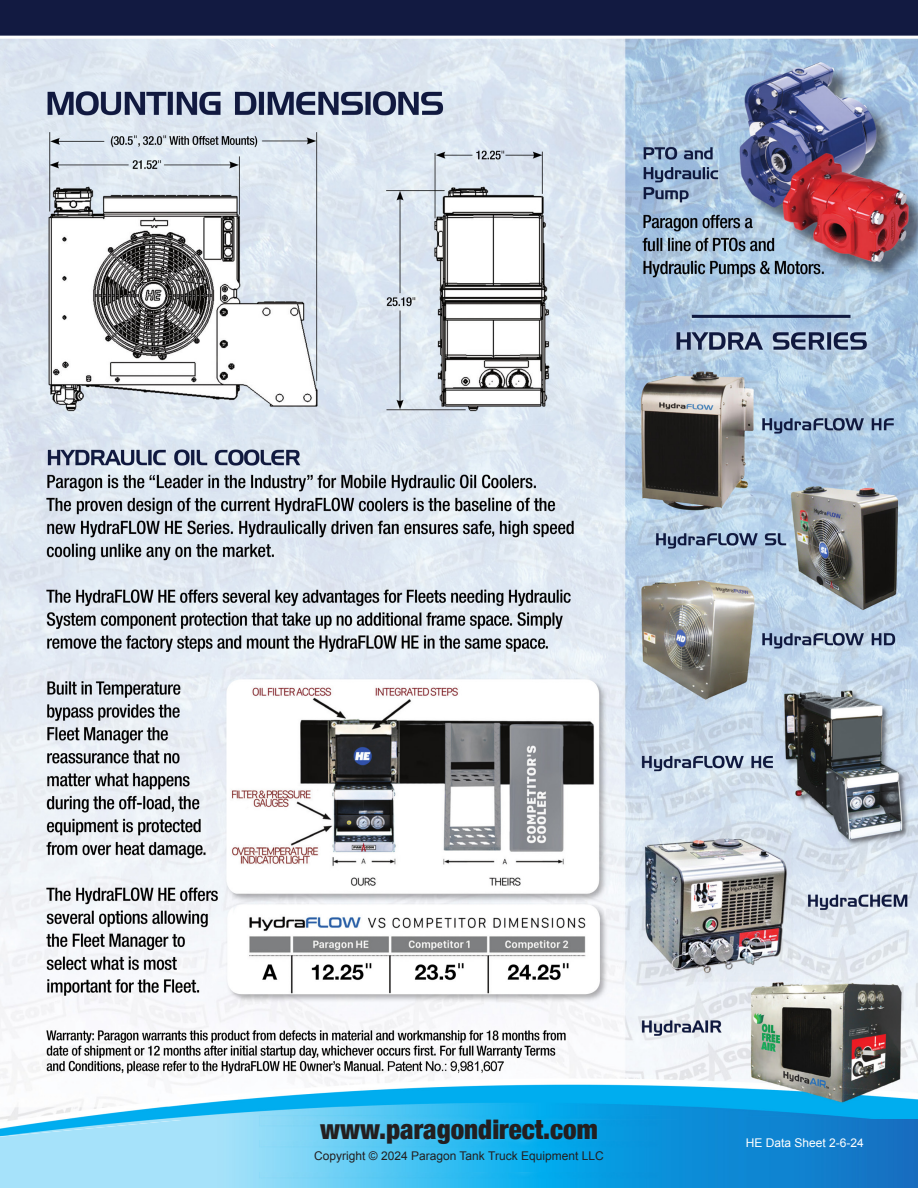
<style>
.page{position:relative;width:918px;height:1188px;background:#fff}
.page>*{position:absolute;margin:0;border:0;box-sizing:border-box;transform-origin:0 0}
.t1{font:900 condensed 27px "Helvetica Neue";color:#231f20}
.t2{font:12.3px "Arial";color:#fff}
.t3{font:12px "Arial";color:#231f20}
.t4{font:12px "Arial";color:#fff}
</style>
<div class="page">
<img style="left:0;top:0;width:918px;height:1120px">
<img style="left:0;top:1120px;width:678px;height:20px">
<div style="left:678px;top:1120px;width:240px;height:21px;background:linear-gradient(to right,#0b90da,#176fc0)"></div>
<img style="left:0;top:1171px;width:678px;height:17px">
<img style="left:678px;top:1171px;width:240px;height:17px">
<svg style="left:0;top:1140px;width:918px;height:31px"></svg>
<div style="left:678px;top:1140px;width:240px;height:23px;background:linear-gradient(to right,#0b90da,#176fc0)"></div>
<p class="t1" style="left:320px;top:1107px;width:279px">www.paragondirect.com</p>
<p class="t3" style="left:314px;top:1148px;width:291px">Copyright © 2024 Paragon Tank Truck Equipment LLC</p>
<p class="t2" style="left:724px;top:1129px;width:147px">HE Data Sheet Rev 2-6-24</p>
<p class="t4" style="left:746px;top:1135px;width:120px">HE Data Sheet 2-6-24</p>
</div>
